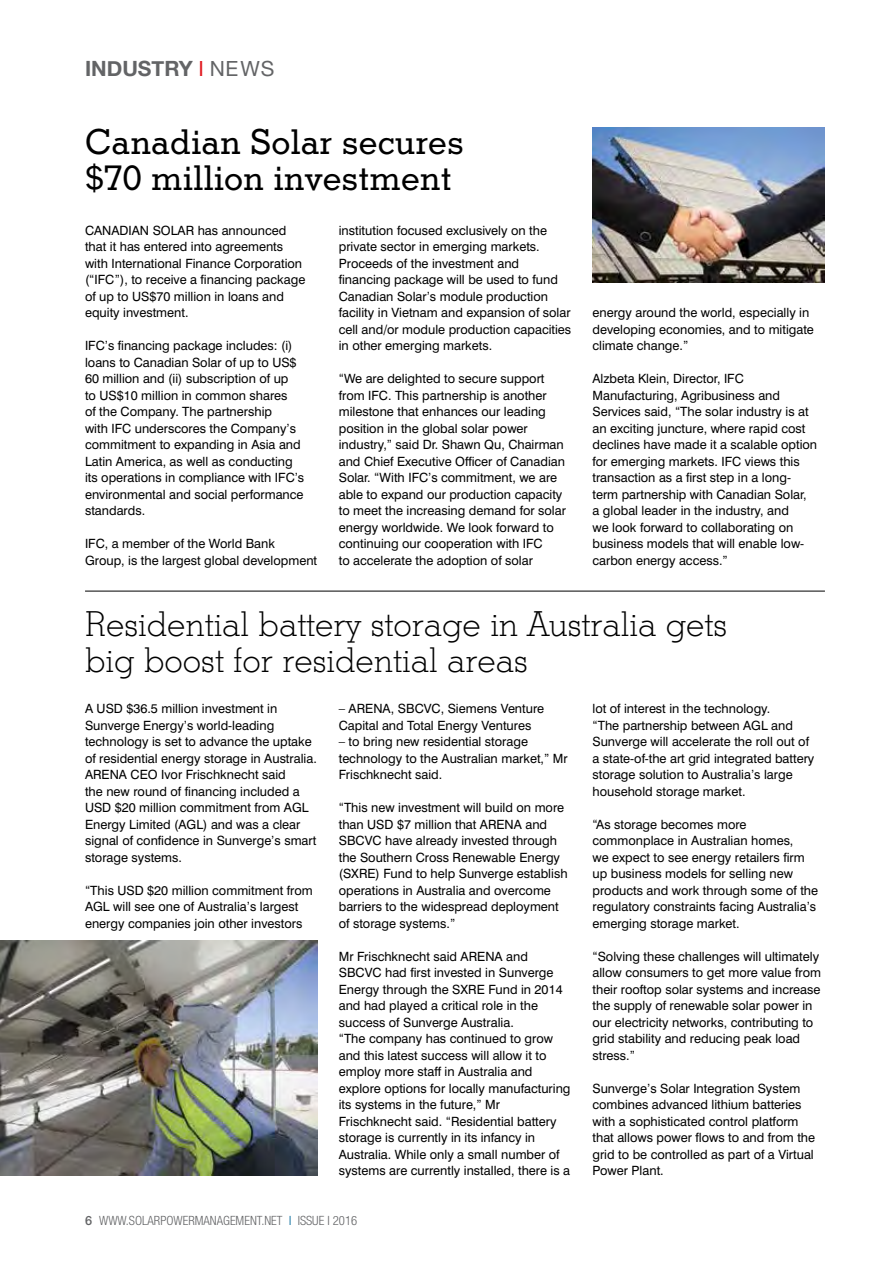
<style>
.page{position:relative;width:893px;height:1263px;background:#fff}
.page>*{position:absolute;margin:0;border:0;box-sizing:border-box;transform-origin:0 0}
.t1{font:300 34.5px/36px "Stymie BT";color:#000}
.t2{font:500 34.5px/36px "Stymie BT";color:#000}
.t3{font:700 21px "Helvetica Neue";color:#636466}
.t4{font:12.75px/16.5px "Swiss 721 BT";color:#000}
.t5{font:300 condensed 12.75px "Helvetica Neue";color:#636466}
.s1{font-weight:400;color:#e11b22}
.s2{font-weight:400}
.s3{font-weight:500;font-stretch:normal}
.s4{font-stretch:normal;color:#006799}
</style>
<div class="page">
<img style="left:592px;top:128px;width:233px;height:155px">
<hr style="left:85px;top:591px;width:740px;height:1px;background:#000">
<img style="left:0;top:940px;width:317px;height:235px">
<h2 class="t3" style="left:85px;top:52px;width:191px">INDUSTRY <span class="s1">I</span> <span class="s2">NEWS</span></h2>
<h1 class="t2" style="left:85px;top:123px;width:381px">Canadian Solar secures $70 million investment</h1>
<p class="t4" style="left:85px;top:222px;width:222px">CANADIAN SOLAR has announced that it has entered into agreements with International Finance Corporation (“IFC”), to receive a financing package of up to US$70 million in loans and equity investment.</p>
<p class="t4" style="left:85px;top:337px;width:221px">IFC’s financing package includes: (i) loans to Canadian Solar of up to US$ 60 million and (ii) subscription of up<br>to US$10 million in common shares<br>of the Company. The partnership<br>with IFC underscores the Company’s commitment to expanding in Asia and Latin America, as well as conducting its operations in compliance with IFC’s environmental and social performance standards.</p>
<p class="t4" style="left:85px;top:535px;width:234px">IFC, a member of the World Bank<br>Group, is the largest global development</p>
<p class="t4" style="left:339px;top:222px;width:234px">institution focused exclusively on the private sector in emerging markets.<br>Proceeds of the investment and financing package will be used to fund Canadian Solar’s module production facility in Vietnam and expansion of solar cell and/or module production capacities in other emerging markets.</p>
<p class="t4" style="left:339px;top:370px;width:229px">“We are delighted to secure support from IFC. This partnership is another milestone that enhances our leading position in the global solar power industry,” said Dr. Shawn Qu, Chairman and Chief Executive Officer of Canadian Solar. “With IFC’s commitment, we are able to expand our production capacity to meet the increasing demand for solar energy worldwide. We look forward to continuing our cooperation with IFC<br>to accelerate the adoption of solar</p>
<p class="t4" style="left:592px;top:304px;width:223px">energy around the world, especially in developing economies, and to mitigate climate change.”</p>
<p class="t4" style="left:592px;top:370px;width:226px">Alzbeta Klein, Director, IFC Manufacturing, Agribusiness and Services said, “The solar industry is at an exciting juncture, where rapid cost declines have made it a scalable option for emerging markets. IFC views this transaction as a first step in a long&shy;term partnership with Canadian Solar,<br>a global leader in the industry, and<br>we look forward to collaborating on business models that will enable low&shy;carbon energy access.”</p>
<h1 class="t1" style="left:85px;top:605px;width:644px">Residential battery storage in Australia gets big boost for residential areas</h1>
<p class="t4" style="left:85px;top:700px;width:233px">A USD $36.5 million investment in Sunverge Energy’s world-leading technology is set to advance the uptake of residential energy storage in Australia.<br>ARENA CEO Ivor Frischknecht said<br>the new round of financing included a USD $20 million commitment from AGL Energy Limited (AGL) and was a clear signal of confidence in Sunverge’s smart storage systems.</p>
<p class="t4" style="left:85px;top:882px;width:229px">“This USD $20 million commitment from<br>AGL will see one of Australia’s largest energy companies join other investors</p>
<p class="t4" style="left:339px;top:700px;width:207px">– ARENA, SBCVC, Siemens Venture<br>Capital and Total Energy Ventures</p>
<p class="t4" style="left:339px;top:733px;width:230px">– to bring new residential storage technology to the Australian market,” Mr<br>Frischknecht said.</p>
<p class="t4" style="left:339px;top:799px;width:230px">“This new investment will build on more than USD $7 million that ARENA and SBCVC have already invested through the Southern Cross Renewable Energy (SXRE) Fund to help Sunverge establish operations in Australia and overcome barriers to the widespread deployment of storage systems.”</p>
<p class="t4" style="left:339px;top:948px;width:233px">Mr Frischknecht said ARENA and SBCVC had first invested in Sunverge Energy through the SXRE Fund in 2014 and had played a critical role in the success of Sunverge Australia.<br>“The company has continued to grow and this latest success will allow it to employ more staff in Australia and explore options for locally manufacturing its systems in the future,” Mr Frischknecht said. “Residential battery storage is currently in its infancy in Australia. While only a small number of systems are currently installed, there is a</p>
<p class="t4" style="left:592px;top:700px;width:223px">lot of interest in the technology.<br>“The partnership between AGL and Sunverge will accelerate the roll out of a state-of-the art grid integrated battery storage solution to Australia’s large household storage market.</p>
<p class="t4" style="left:592px;top:816px;width:227px">“As storage becomes more commonplace in Australian homes,<br>we expect to see energy retailers firm up business models for selling new products and work through some of the regulatory constraints facing Australia’s emerging storage market.</p>
<p class="t4" style="left:592px;top:948px;width:230px">“Solving these challenges will ultimately allow consumers to get more value from their rooftop solar systems and increase the supply of renewable solar power in our electricity networks, contributing to grid stability and reducing peak load stress.”</p>
<p class="t4" style="left:592px;top:1080px;width:224px">Sunverge’s Solar Integration System combines advanced lithium batteries with a sophisticated control platform that allows power flows to and from the grid to be controlled as part of a Virtual Power Plant.</p>
<p class="t5" style="left:85px;top:1213px;width:274px"><span class="s3">6</span> WWW.SOLARPOWERMANAGEMENT.NET <span class="s4">I</span> ISSUE I 2016</p>
</div>
